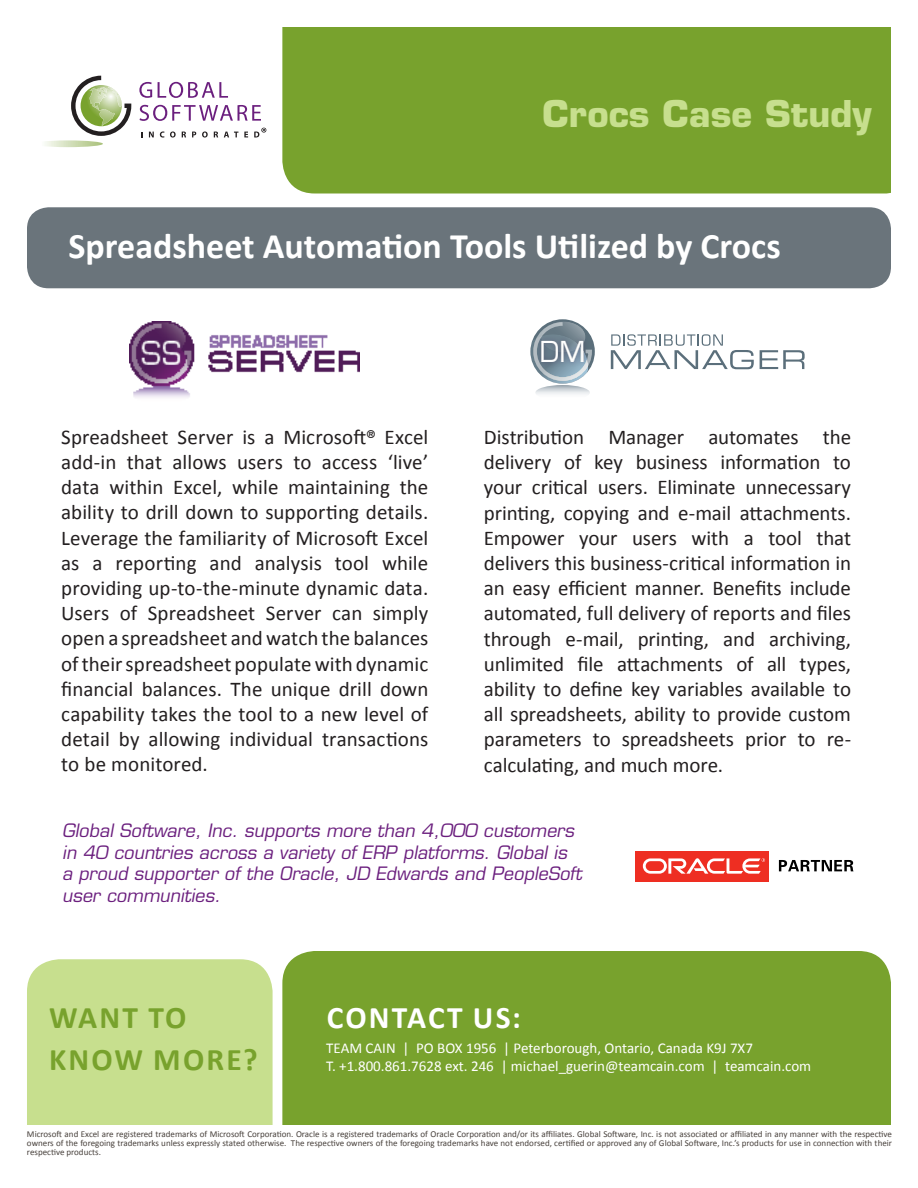
<style>
.page{position:relative;width:918px;height:1188px;background:#fff}
.page>*{position:absolute;margin:0;border:0;box-sizing:border-box;transform-origin:0 0}
.t1{font:700 36px "Calibri";color:#fff}
.t2{font:700 36px "Eurostile";color:#c7df8e}
.t3{font:700 31.5px/42px "Calibri";letter-spacing:.07em;color:#78a22d}
.t4{font:700 31.5px "Calibri";letter-spacing:.07em;color:#fff}
.t5{font:28.2px "Eurostile";color:#fff;scale:.95 1}
.t6{font:21px/25.2px "Calibri";color:#231f20;text-align:justify}
.t7{font:italic 18px/21.6px "Eurostile";color:#6b1f7e}
.t8{font:15px "Calibri";color:#fff}
.subhead{font:9px/9px "Calibri";color:#48413c;text-align:justify}
</style>
<div class="page">
<div style="left:282px;top:27px;width:609px;height:167px;background:#78a22d"></div>
<svg style="left:139px;top:82px;width:13px;height:16px"></svg>
<svg style="left:158px;top:82px;width:70px;height:16px"></svg>
<svg style="left:140px;top:105px;width:121px;height:16px"></svg>
<svg style="left:149px;top:132px;width:5px;height:5px"></svg>
<svg style="left:160px;top:131px;width:16px;height:7px"></svg>
<svg style="left:182px;top:132px;width:4px;height:5px"></svg>
<svg style="left:192px;top:132px;width:4px;height:5px"></svg>
<svg style="left:202px;top:131px;width:6px;height:7px"></svg>
<svg style="left:214px;top:132px;width:4px;height:5px"></svg>
<svg style="left:224px;top:132px;width:14px;height:5px"></svg>
<svg style="left:244px;top:132px;width:4px;height:5px"></svg>
<svg style="left:254px;top:128px;width:12px;height:10px"></svg>
<svg style="left:45px;top:76px;width:86px;height:71px"></svg>
<img style="left:130px;top:322px;width:230px;height:76px">
<svg style="left:611px;top:334px;width:143px;height:35px"></svg>
<svg style="left:760px;top:350px;width:45px;height:19px"></svg>
<div style="left:541px;top:321px;width:45px;height:31px;background:#60737f;border-radius:50%"></div>
<svg style="left:530px;top:322px;width:62px;height:72px"></svg>
<div style="left:27px;top:207px;width:864px;height:81px;background:#6a747b;border-radius:22px"></div>
<div style="left:27px;top:959px;width:246px;height:216px;background:#c7df8e;border-radius:32px"></div>
<div style="left:282px;top:951px;width:609px;height:216px;background:#78a22d;border-radius:32px"></div>
<div style="left:8px;top:1125px;width:910px;height:63px;background:#fff"></div>
<svg style="left:779px;top:860px;width:75px;height:11px"></svg>
<div style="left:635px;top:851px;width:133px;height:30px;background:#ee2e22"></div>
<svg style="left:643px;top:858px;width:122px;height:16px"></svg>
<p class="t2" style="left:543px;top:91px;width:331px">Crocs Case Study</p>
<p class="t1" style="left:69px;top:223px;width:714px">Spreadsheet Automation Tools Utilized by Crocs</p>
<p class="t5" style="left:540px;top:335px;width:49px">DM</p>
<p class="t6" style="left:61px;top:424px;width:369px">Spreadsheet Server is a Microsoft<sup>®</sup> Excel add-in that allows users to access ‘live’ data within Excel, while maintaining the ability to drill down to supporting details.<br>Leverage the familiarity of Microsoft Excel as a reporting and analysis tool while providing up-to-the-minute dynamic data.<br>Users of Spreadsheet Server can simply open a spreadsheet and watch the balances of their spreadsheet populate with dynamic financial balances. The unique drill down capability takes the tool to a new level of detail by allowing individual transactions to be monitored.</p>
<p class="t6" style="left:484px;top:425px;width:369px">Distribution Manager automates the delivery of key business information to your critical users. Eliminate unnecessary printing, copying and e-mail attachments.<br>Empower your users with a tool that delivers this business-critical information in an easy efficient manner. Benefits include automated, full delivery of reports and files through e-mail, printing, and archiving, unlimited file attachments of all types, ability to define key variables available to all spreadsheets, ability to provide custom parameters to spreadsheets prior to re&shy;calculating, and much more.</p>
<p class="t7" style="left:62px;top:820px;width:517px">Global Software, Inc. supports more than 4,000 customers</p>
<p class="t7" style="left:62px;top:841px;width:510px">in 40 countries across a variety of ERP platforms. Global is</p>
<p class="t7" style="left:62px;top:863px;width:525px">a proud supporter of the Oracle, JD Edwards and PeopleSoft user communities.</p>
<p class="t3" style="left:49px;top:997px;width:210px">WANT TO<br>KNOW MORE?</p>
<p class="t4" style="left:327px;top:998px;width:195px">CONTACT US:</p>
<p class="t8" style="left:326px;top:1039px;width:428px">TEAM CAIN | PO BOX 1956 | Peterborough, Ontario, Canada K9J 7X7</p>
<p class="t8" style="left:326px;top:1057px;width:487px">T. +1.800.861.7628 ext. 246 | michael_guerin@teamcain.com | teamcain.com</p>
<p class="subhead" style="left:27px;top:1129px;width:867px">Microsoft and Excel are registered trademarks of Microsoft Corporation. Oracle is a registered trademarks of Oracle Corporation and/or its affiliates. Global Software, Inc. is not associated or affiliated in any manner with the respective owners of the foregoing trademarks unless expressly stated otherwise. The respective owners of the foregoing trademarks have not endorsed, certified or approved any of Global Software, Inc.’s products for use in connection with their respective products.</p>
</div>
